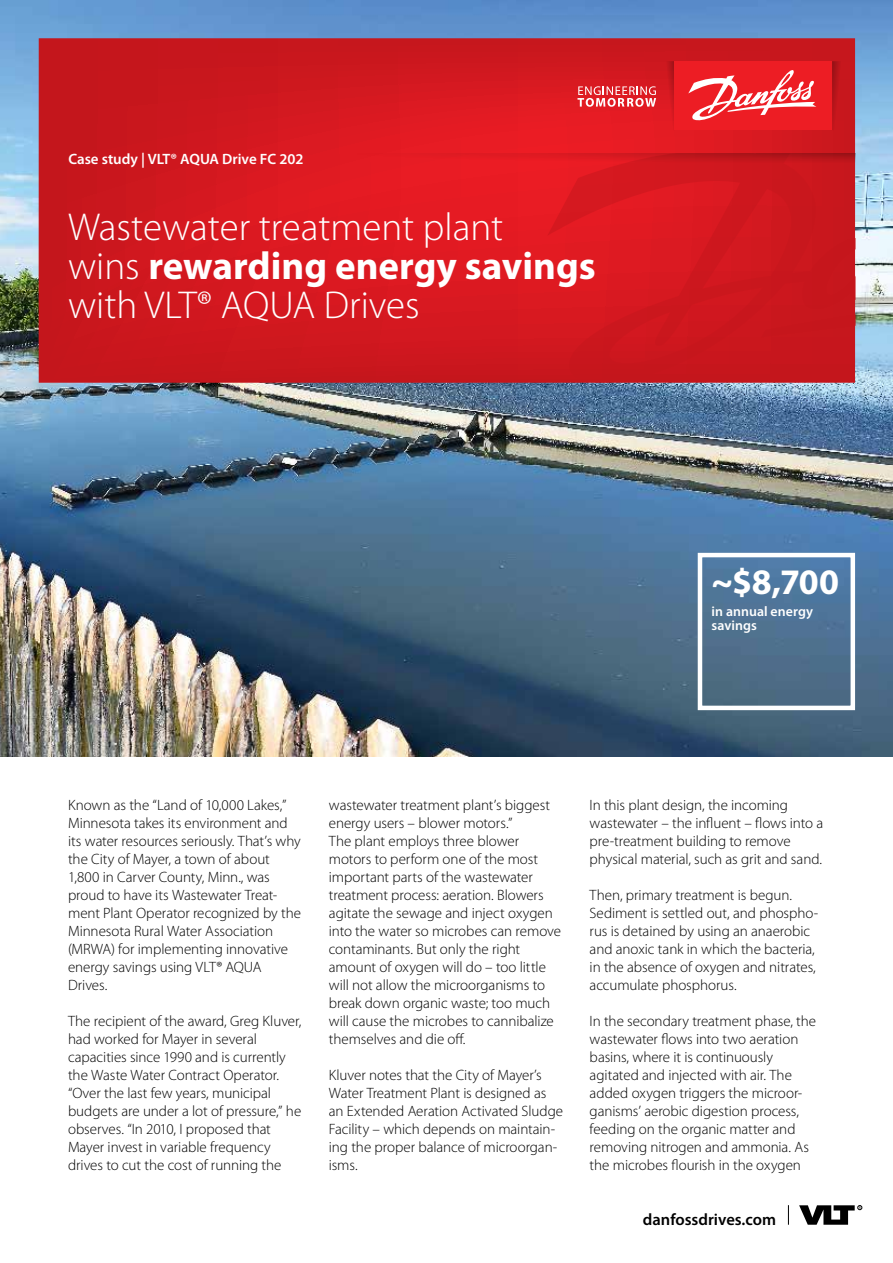
<style>
.page{position:relative;width:893px;height:1263px;background:#fff}
.page>*{position:absolute;margin:0;border:0;box-sizing:border-box;transform-origin:0 0}
.t1{font:300 39px/39px "Myriad Pro";color:#fff}
.t2{font:700 36px "Myriad Pro";color:#fff}
.t3{font:600 16.5px "Myriad Pro";color:#000}
.t4{font:300 15px/18px "Myriad Pro";letter-spacing:-.005em;color:#000}
.t5{font:600 15px "Myriad Pro";color:#fff}
.t6{font:600 13.8px/13.8px "Myriad Pro";letter-spacing:.005em;color:#fff}
.s1{font-weight:700}
</style>
<div class="page">
<img style="left:0;top:0;width:893px;height:756px">
<svg style="left:39px;top:38px;width:816px;height:345px;background:#d2181f"></svg>
<svg style="left:547px;top:166px;width:308px;height:217px;background:#d0181f"></svg>
<div style="left:698px;top:553px;width:157px;height:157px;border:4px solid #fff"></div>
<svg style="left:799px;top:1205px;width:63px;height:20px"></svg>
<svg style="left:788px;top:1205px;width:1px;height:20px"></svg>
<svg style="left:832px;top:61px;width:13px;height:69px"></svg>
<svg style="left:662px;top:61px;width:12px;height:69px"></svg>
<svg style="left:358px;top:153px;width:497px;height:13px;background:#d4181f"></svg>
<div style="left:674px;top:61px;width:158px;height:69px;background:#ed1d24"></div>
<svg style="left:577px;top:86px;width:79px;height:21px;background:#e8676c"></svg>
<svg style="left:688px;top:70px;width:128px;height:51px"></svg>
<p class="t5" style="left:68px;top:151px;width:237px">Case study | VLT® AQUA Drive FC 202</p>
<h1 class="t1" style="left:68px;top:208px;width:529px">Wastewater treatment plant<br>wins <span class="s1">rewarding energy savings </span>with VLT® AQUA Drives</h1>
<h2 class="t2" style="left:712px;top:558px;width:129px">~$8,700</h2>
<p class="t6" style="left:712px;top:605px;width:103px">in annual energy savings</p>
<p class="t4" style="left:68px;top:796px;width:234px">Known as the “Land of 10,000 Lakes,” Minnesota takes its environment and its water resources seriously. That’s why the City of Mayer, a town of about 1,800 in Carver County, Minn., was proud to have its Wastewater Treat&shy;ment Plant Operator recognized by the Minnesota Rural Water Association (MRWA) for implementing innovative energy savings using VLT® AQUA Drives.</p>
<p class="t4" style="left:68px;top:1012px;width:235px">The recipient of the award, Greg Kluver, had worked for Mayer in several capacities since 1990 and is currently the Waste Water Contract Operator. “Over the last few years, municipal budgets are under a lot of pressure,” he observes. “In 2010, I proposed that Mayer invest in variable frequency drives to cut the cost of running the</p>
<p class="t4" style="left:329px;top:796px;width:234px">wastewater treatment plant’s biggest energy users – blower motors.”<br>The plant employs three blower motors to perform one of the most important parts of the wastewater treatment process: aeration. Blowers agitate the sewage and inject oxygen into the water so microbes can remove contaminants. But only the right amount of oxygen will do – too little will not allow the microorganisms to break down organic waste; too much will cause the microbes to cannibalize themselves and die off.</p>
<p class="t4" style="left:329px;top:1066px;width:236px">Kluver notes that the City of Mayer’s<br>Water Treatment Plant is designed as an Extended Aeration Activated Sludge<br>Facility – which depends on maintain&shy;ing the proper balance of microorgan&shy;isms.</p>
<p class="t4" style="left:590px;top:796px;width:235px">In this plant design, the incoming wastewater – the influent – flows into a pre-treatment building to remove physical material, such as grit and sand.</p>
<p class="t4" style="left:590px;top:886px;width:230px">Then, primary treatment is begun.<br>Sediment is settled out, and phospho&shy;rus is detained by using an anaerobic and anoxic tank in which the bacteria, in the absence of oxygen and nitrates, accumulate phosphorus.</p>
<p class="t4" style="left:590px;top:1012px;width:228px">In the secondary treatment phase, the wastewater flows into two aeration basins, where it is continuously agitated and injected with air. The added oxygen triggers the microor&shy;ganisms’ aerobic digestion process, feeding on the organic matter and removing nitrogen and ammonia. As the microbes flourish in the oxygen</p>
<p class="t3" style="left:643px;top:1210px;width:135px">danfossdrives.com</p>
</div>
